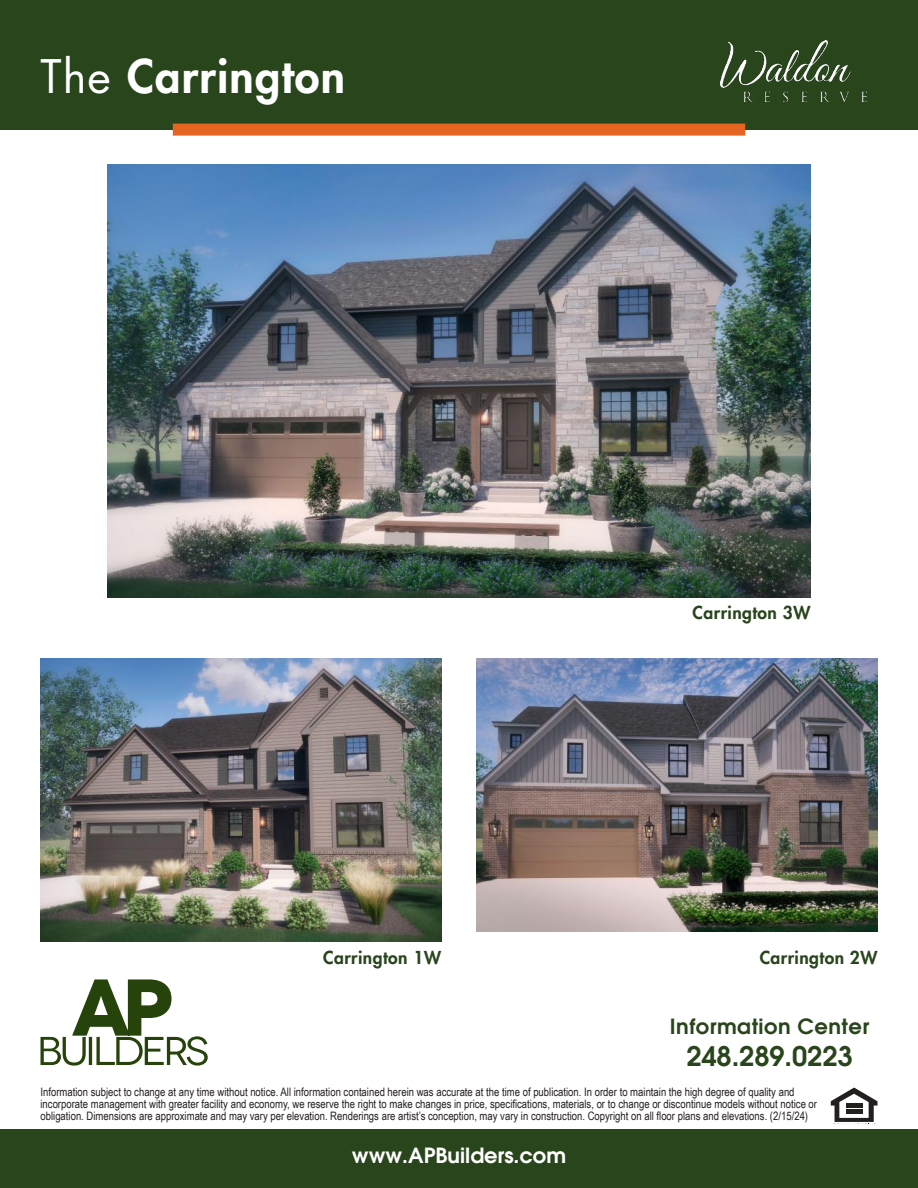
<style>
.page{position:relative;width:918px;height:1188px;background:#fff}
.page>*{position:absolute;margin:0;border:0;box-sizing:border-box;transform-origin:0 0}
.t1{font:800 45px "Futura Std";letter-spacing:.025em;color:#fff}
.t2{font:600 27px "Avant Garde";color:#29451c}
.t3{font:600 21px "Avant Garde";color:#fff}
.t4{font:600 21px "Avant Garde";letter-spacing:.025em;color:#29451c}
.t5{font:800 17.4px "Futura Std";letter-spacing:.025em;color:#29451c}
.t6{font:11.7px/12px "Arial Narrow";color:#241f1f}
.s1{font-weight:400}
</style>
<div class="page">
<div style="left:0;top:0;width:918px;height:130px;background:#29451c"></div>
<img style="left:721px;top:40px;width:146px;height:61px">
<div style="left:0;top:1130px;width:918px;height:58px;background:#29451c"></div>
<svg style="left:40px;top:979px;width:168px;height:87px"></svg>
<svg style="left:831px;top:1088px;width:46px;height:34px"></svg>
<hr style="left:847px;top:1104px;width:16px;height:4px;background:#241f1f">
<hr style="left:847px;top:1110px;width:16px;height:4px;background:#241f1f">
<img style="left:108px;top:164px;width:702px;height:434px">
<div style="left:173px;top:124px;width:572px;height:12px;background:#e66520"></div>
<img style="left:40px;top:658px;width:401px;height:284px">
<img style="left:477px;top:658px;width:401px;height:274px">
<h1 class="t1" style="left:40px;top:48px;width:306px"><span class="s1">The</span> Carrington</h1>
<h3 class="t5" style="left:693px;top:602px;width:119px">Carrington 3W</h3>
<h3 class="t5" style="left:323px;top:946px;width:119px">Carrington 1W</h3>
<h3 class="t5" style="left:760px;top:946px;width:119px">Carrington 2W</h3>
<h3 class="t4" style="left:670px;top:1012px;width:201px">Information Center</h3>
<h2 class="t2" style="left:686px;top:1038px;width:168px">248.289.0223</h2>
<p class="t6" style="left:40px;top:1085px;width:778px">Information subject to change at any time without notice. All information contained herein was accurate at the time of publication. In order to maintain the high degree of quality and incorporate management with greater facility and economy, we reserve the right to make changes in price, specifications, materials, or to change or discontinue models without notice or obligation. Dimensions are approximate and may vary per elevation. Renderings are artist’s conception, may vary in construction. Copyright on all floor plans and elevations. (2/15/24)</p>
<h3 class="t3" style="left:352px;top:1142px;width:216px">www.APBuilders.com</h3>
</div>
